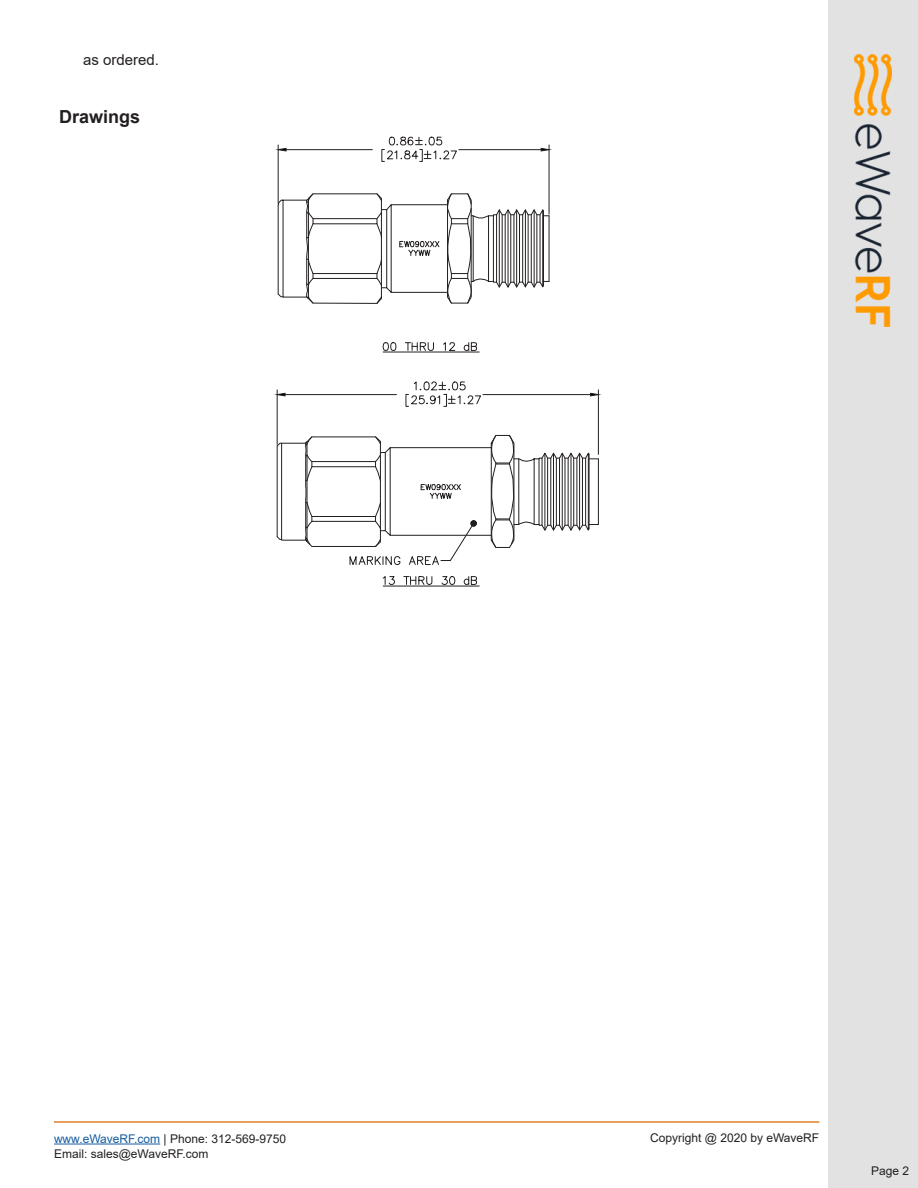
<style>
.page{position:relative;width:918px;height:1188px;background:#fff}
.page>*{position:absolute;margin:0;border:0;box-sizing:border-box;transform-origin:0 0}
.Plot_Drawing_Heading{font:700 18px "Arial";color:#231f20}
.LongDescription{font:15px "Arial";color:#231f20}
.t1{font:12px "Arial";color:#231f20}
.s1{color:#175d9e}
</style>
<div class="page">
<hr style="left:54px;top:1121px;width:765px;height:2px;background:#df8129">
<hr style="left:54px;top:1144px;width:106px;height:1px;background:#175d9e">
<div style="left:828px;top:0;width:90px;height:1188px;background:#e2e2e2"></div>
<img style="left:855px;top:54px;width:36px;height:274px">
<hr style="left:598px;top:459px;width:1px;height:66px;background:#231f20">
<hr style="left:549px;top:216px;width:1px;height:65px;background:#231f20">
<hr style="left:278px;top:145px;width:1px;height:58px;background:#231f20">
<hr style="left:549px;top:145px;width:1px;height:69px;background:#231f20">
<hr style="left:286px;top:149px;width:86px;height:1px;background:#231f20">
<hr style="left:459px;top:149px;width:82px;height:1px;background:#231f20">
<svg style="left:277px;top:148px;width:10px;height:4px"></svg>
<svg style="left:540px;top:148px;width:10px;height:4px"></svg>
<div style="left:419px;top:149px;width:4px;height:13px;border:1px solid #231f20"></div>
<svg style="left:387px;top:137px;width:70px;height:23px"></svg>
<hr style="left:391px;top:292px;width:57px;height:1px;background:#231f20">
<hr style="left:391px;top:204px;width:57px;height:1px;background:#231f20">
<svg style="left:446px;top:193px;width:103px;height:111px"></svg>
<hr style="left:277px;top:390px;width:1px;height:54px;background:#231f20">
<hr style="left:598px;top:390px;width:1px;height:64px;background:#231f20">
<hr style="left:285px;top:394px;width:111px;height:1px;background:#231f20">
<hr style="left:483px;top:394px;width:108px;height:1px;background:#231f20">
<svg style="left:276px;top:393px;width:10px;height:4px"></svg>
<svg style="left:590px;top:393px;width:9px;height:4px"></svg>
<svg style="left:406px;top:381px;width:75px;height:26px"></svg>
<svg style="left:408px;top:520px;width:69px;height:45px"></svg>
<hr style="left:390px;top:447px;width:101px;height:1px;background:#231f20">
<hr style="left:390px;top:535px;width:101px;height:1px;background:#231f20">
<svg style="left:490px;top:434px;width:108px;height:114px"></svg>
<hr style="left:383px;top:352px;width:96px;height:1px;background:#231f20">
<svg style="left:382px;top:342px;width:15px;height:9px"></svg>
<svg style="left:405px;top:342px;width:29px;height:10px"></svg>
<svg style="left:443px;top:342px;width:13px;height:9px"></svg>
<svg style="left:463px;top:342px;width:14px;height:9px"></svg>
<hr style="left:383px;top:586px;width:96px;height:1px;background:#231f20">
<svg style="left:382px;top:576px;width:13px;height:9px"></svg>
<svg style="left:404px;top:576px;width:29px;height:10px"></svg>
<svg style="left:441px;top:576px;width:15px;height:9px"></svg>
<svg style="left:463px;top:576px;width:14px;height:9px"></svg>
<svg style="left:420px;top:484px;width:41px;height:15px"></svg>
<svg style="left:399px;top:240px;width:41px;height:16px"></svg>
<svg style="left:277px;top:193px;width:115px;height:111px"></svg>
<svg style="left:277px;top:436px;width:124px;height:129px"></svg>
<p class="LongDescription" style="left:83px;top:49px;width:77px">as ordered.</p>
<p class="Plot_Drawing_Heading" style="left:59px;top:104px;width:83px">Drawings</p>
<p class="t1" style="left:54px;top:1130px;width:234px"><span class="s1">www.eWaveRF.com</span> | Phone: 312-569-9750</p>
<p class="t1" style="left:650px;top:1130px;width:171px">Copyright @ 2020 by eWaveRF</p>
<p class="t1" style="left:54px;top:1145px;width:156px">Email: sales@eWaveRF.com</p>
<p class="t1" style="left:871px;top:1163px;width:40px">Page 2</p>
</div>
